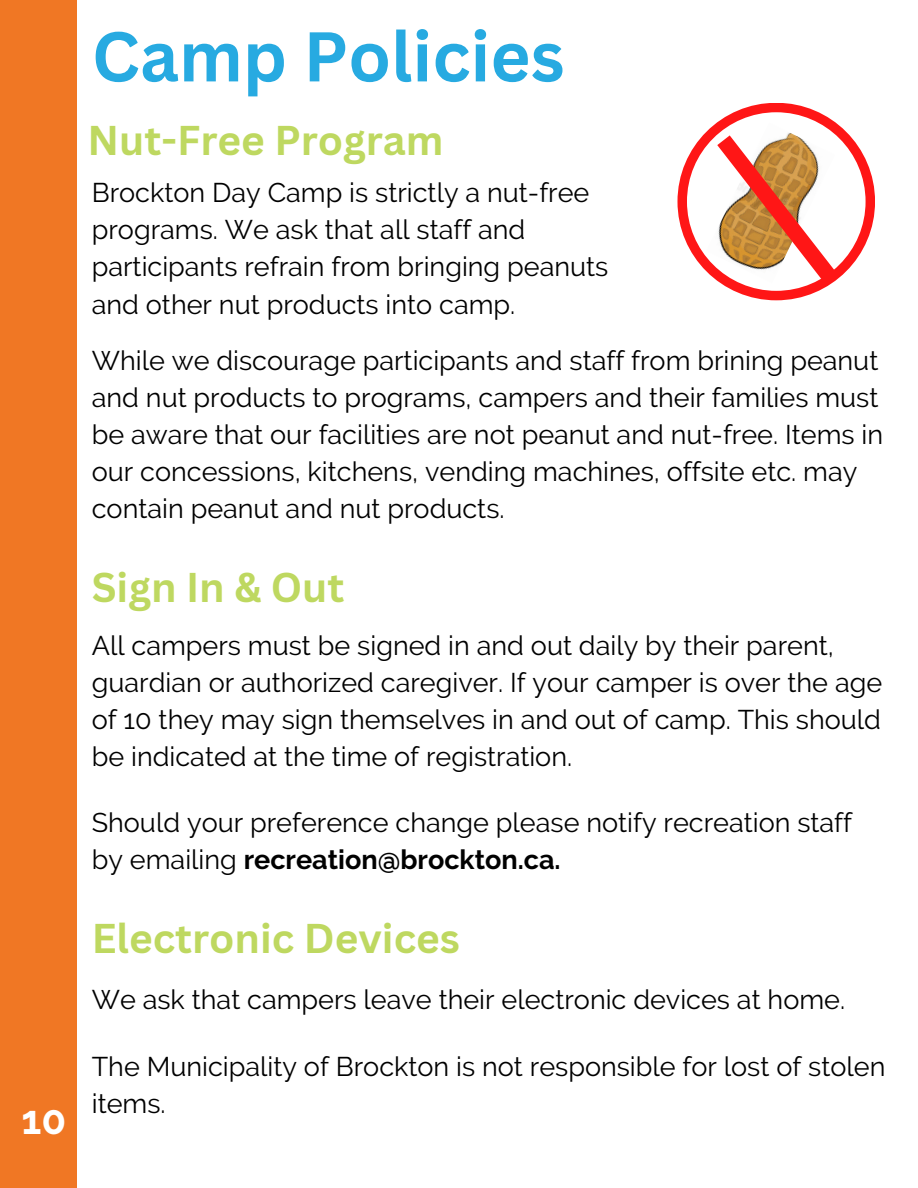
<style>
.page{position:relative;width:918px;height:1188px;background:#fff}
.page>*{position:absolute;margin:0;border:0;box-sizing:border-box;transform-origin:0 0}
.t1{font:700 68.7px "Canva Sans";color:#27aae1}
.t2{font:700 40.5px "Canva Sans";color:#bed860}
.t3{font:700 40.5px "Raleway";color:#fff}
.t4{font:27px/37.2px "Raleway";color:#000}
.s1{font-weight:700}
</style>
<div class="page">
<div style="left:0;top:0;width:76px;height:1188px;background:#f07724"></div>
<div style="left:677px;top:103px;width:198px;height:197px;background:#ff1616;border-radius:50%"></div>
<div style="left:687px;top:112px;width:179px;height:179px;background:#fff;border-radius:50%"></div>
<svg style="left:701px;top:118px;width:149px;height:179px"></svg>
<h2 class="t3" style="left:22px;top:1096px;width:46px">10</h2>
<p class="t1" style="left:92px;top:8px;width:474px">Camp Policies</p>
<p class="t2" style="left:88px;top:112px;width:358px">Nut-Free Program</p>
<h1 class="t4" style="left:92px;top:174px;width:518px">Brockton Day Camp is strictly a nut-free programs. We ask that all staff and participants refrain from bringing peanuts and other nut products into camp.</h1>
<p class="t4" style="left:92px;top:342px;width:793px">While we discourage participants and staff from brining peanut and nut products to programs, campers and their families must be aware that our facilities are not peanut and nut-free. Items in our concessions, kitchens, vending machines, offsite etc. may contain peanut and nut products.</p>
<p class="t2" style="left:92px;top:558px;width:254px">Sign In &amp; Out</p>
<h2 class="t4" style="left:92px;top:626px;width:792px">All campers must be signed in and out daily by their parent, guardian or authorized caregiver. If your camper is over the age of 10 they may sign themselves in and out of camp. This should be indicated at the time of registration.</h2>
<p class="t4" style="left:92px;top:804px;width:762px">Should your preference change please notify recreation staff by emailing <span class="s1">recreation@brockton.ca.</span></p>
<p class="t2" style="left:92px;top:909px;width:370px">Electronic Devices</p>
<h2 class="t4" style="left:92px;top:981px;width:755px">We ask that campers leave their electronic devices at home.</h2>
<p class="t4" style="left:92px;top:1048px;width:795px">The Municipality of Brockton is not responsible for lost of stolen items.</p>
</div>
